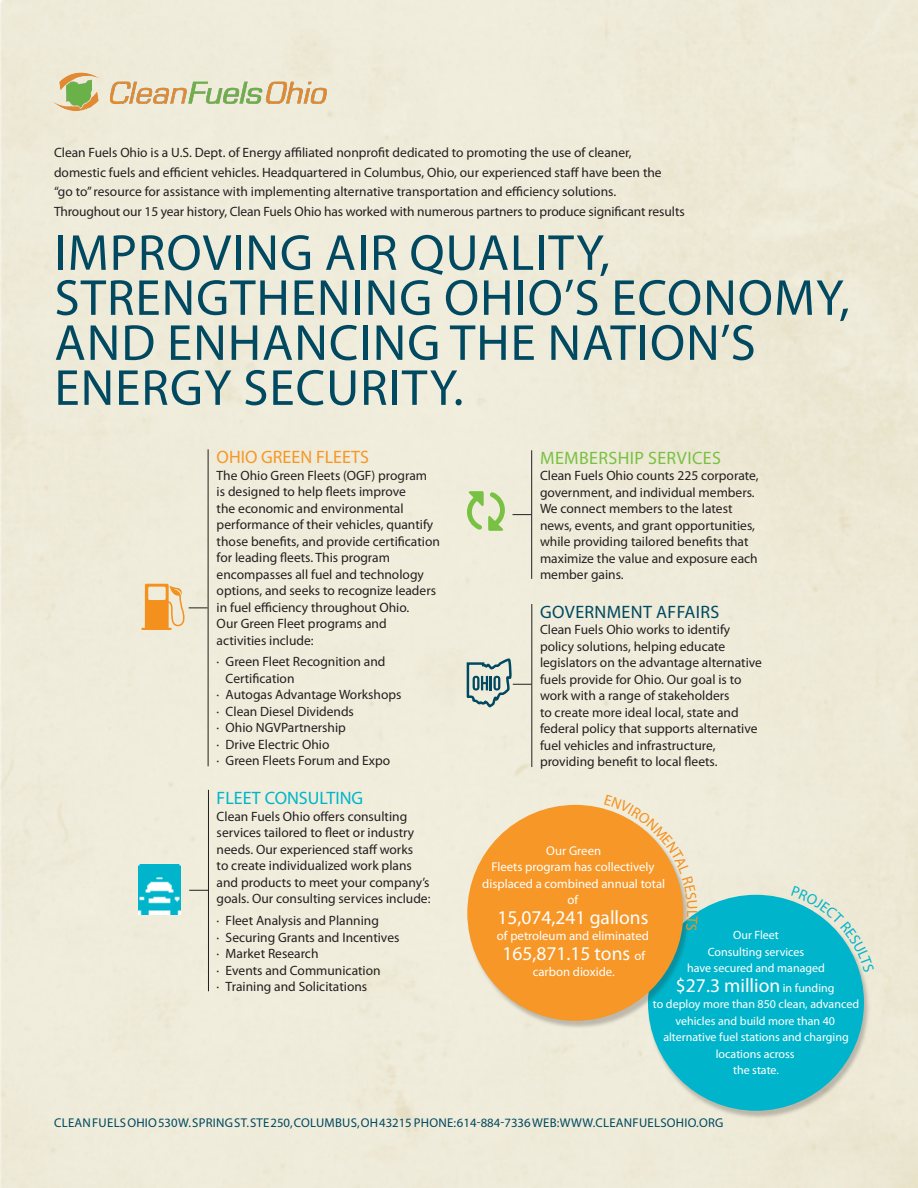
<style>
.page{position:relative;width:918px;height:1188px;background:#efecda}
.page>*{position:absolute;margin:0;border:0;box-sizing:border-box;transform-origin:0 0}
.t1{font:51px/45px "Myriad Pro";letter-spacing:.02em;color:#004960}
.t2{font:19.5px "Myriad Pro";color:#fff}
.t3{font:18px "Myriad Pro";letter-spacing:.02em;color:#79c142}
.t4{font:18px "Myriad Pro";letter-spacing:.02em;color:#004960}
.t5{font:18px "Myriad Pro";color:#f79727}
.t6{font:18px "Myriad Pro";color:#00b5cb}
.t7{font:13.5px/16.5px "Myriad Pro";color:#231f20}
.t8{font:12.75px/16.5px "Myriad Pro";color:#fff;text-align:center}
.t9{font:12.75px "Myriad Pro";letter-spacing:.02em;color:#004960}
.t10{font:12px/16.5px "Myriad Pro";color:#fff;text-align:center}
.s1{font-size:12.75px}
.s2{font-size:12px}
</style>
<div class="page">
<hr style="left:208px;top:790px;width:1px;height:201px;background:#231f20">
<hr style="left:531px;top:450px;width:1px;height:129px;background:#231f20">
<hr style="left:531px;top:604px;width:1px;height:163px;background:#231f20">
<hr style="left:208px;top:449px;width:1px;height:317px;background:#231f20">
<svg style="left:141px;top:584px;width:67px;height:46px;background:#edca98"></svg>
<svg style="left:189px;top:890px;width:19px;height:1px"></svg>
<svg style="left:513px;top:514px;width:18px;height:1px"></svg>
<svg style="left:465px;top:659px;width:67px;height:49px;background:#bac7be"></svg>
<div style="left:647px;top:896px;width:223px;height:223px;background:#231f20;opacity:.25"></div>
<div style="left:648px;top:895px;width:216px;height:216px;background:#00b5cb;border-radius:50%"></div>
<div style="left:467px;top:806px;width:223px;height:223px;background:#231f20;opacity:.25"></div>
<div style="left:467px;top:805px;width:216px;height:216px;background:#f79727;border-radius:50%"></div>
<img style="left:52px;top:72px;width:288px;height:39px">
<svg style="left:465px;top:488px;width:42px;height:46px;background:#c9deaa"></svg>
<img style="left:138px;top:864px;width:43px;height:51px">
<svg style="left:604px;top:794px;width:93px;height:137px"></svg>
<svg style="left:791px;top:886px;width:83px;height:86px"></svg>
<p class="t7" style="left:54px;top:143px;width:632px;line-height:19.5px">Clean Fuels Ohio is a U.S. Dept. of Energy affiliated nonprofit dedicated to promoting the use of cleaner, domestic fuels and efficient vehicles. Headquartered in Columbus, Ohio, our experienced staff have been the<br>“go to” resource for assistance with implementing alternative transportation and efficiency solutions.<br>Throughout our 15 year history, Clean Fuels Ohio has worked with numerous partners to produce significant results</p>
<p class="t1" style="left:55px;top:229px;width:797px">IMPROVING AIR QUALITY,<br>STRENGTHENING OHIO’S ECONOMY,<br>AND ENHANCING THE NATION’S<br>ENERGY SECURITY.</p>
<p class="t5" style="left:217px;top:446px;width:154px">OHIO GREEN FLEETS</p>
<p class="t7" style="left:217px;top:467px;width:225px">The Ohio Green Fleets (OGF) program<br>is designed to help fleets improve<br>the economic and environmental performance of their vehicles, quantify those benefits, and provide certification for leading fleets. This program encompasses all fuel and technology options, and seeks to recognize leaders in fuel efficiency throughout Ohio.<br>Our Green Fleet programs and<br>activities include:</p>
<p class="t7" style="left:217px;top:653px;width:170px">· Green Fleet Recognition and</p>
<p class="t7" style="left:226px;top:670px;width:70px">Certification</p>
<p class="t7" style="left:217px;top:686px;width:186px">· Autogas Advantage Workshops</p>
<p class="t7" style="left:217px;top:703px;width:139px">· Clean Diesel Dividends</p>
<p class="t7" style="left:217px;top:719px;width:131px">· Ohio NGVPartnership</p>
<p class="t7" style="left:217px;top:736px;width:114px">· Drive Electric Ohio</p>
<p class="t7" style="left:217px;top:752px;width:175px">· Green Fleets Forum and Expo</p>
<p class="t6" style="left:217px;top:787px;width:148px">FLEET CONSULTING</p>
<p class="t7" style="left:217px;top:808px;width:215px">Clean Fuels Ohio offers consulting services tailored to fleet or industry needs. Our experienced staff works<br>to create individualized work plans and products to meet your company’s goals. Our consulting services include:</p>
<p class="t7" style="left:217px;top:912px;width:164px">· Fleet Analysis and Planning</p>
<p class="t7" style="left:217px;top:929px;width:184px">· Securing Grants and Incentives</p>
<p class="t7" style="left:217px;top:945px;width:103px">· Market Research</p>
<p class="t7" style="left:217px;top:962px;width:165px">· Events and Communication</p>
<p class="t7" style="left:217px;top:978px;width:152px">· Training and Solicitations</p>
<p class="t3" style="left:540px;top:446px;width:182px">MEMBERSHIP SERVICES</p>
<p class="t7" style="left:540px;top:467px;width:220px">Clean Fuels Ohio counts 225 corporate, government, and individual members.<br>We connect members to the latest news, events, and grant opportunities, while providing tailored benefits that maximize the value and exposure each member gains.</p>
<p class="t4" style="left:540px;top:601px;width:181px">GOVERNMENT AFFAIRS</p>
<p class="t7" style="left:540px;top:621px;width:223px">Clean Fuels Ohio works to identify policy solutions, helping educate legislators on the advantage alternative fuels provide for Ohio. Our goal is to work with a range of stakeholders<br>to create more ideal local, state and federal policy that supports alternative fuel vehicles and infrastructure, providing benefit to local fleets.</p>
<p class="t8" style="left:482px;top:842px;width:184px">Our Green<br>Fleets program has collectively displaced a combined annual total of</p>
<p class="t2" style="left:497px;top:905px;width:152px">15,074,241 gallons</p>
<p class="t8" style="left:497px;top:927px;width:154px">of petroleum and eliminated</p>
<p class="t2" style="left:502px;top:941px;width:144px">165,871.15 tons <span class="s1">of</span></p>
<p class="t8" style="left:533px;top:963px;width:84px">carbon dioxide.</p>
<p class="t10" style="left:687px;top:927px;width:139px">Our Fleet<br>Consulting services<br>have secured and managed</p>
<p class="t2" style="left:676px;top:973px;width:160px">$27.3 million <span class="s2">in funding</span></p>
<p class="t10" style="left:653px;top:996px;width:208px">to deploy more than 850 clean, advanced vehicles and build more than 40 alternative fuel stations and charging locations across<br>the state.</p>
<p class="t9" style="left:54px;top:1115px;width:671px">CLEAN FUELS OHIO 530 W. SPRING ST. STE 250, COLUMBUS, OH 43215 PHONE: 614-884-7336 WEB: WWW.CLEANFUELSOHIO.ORG</p>
</div>
